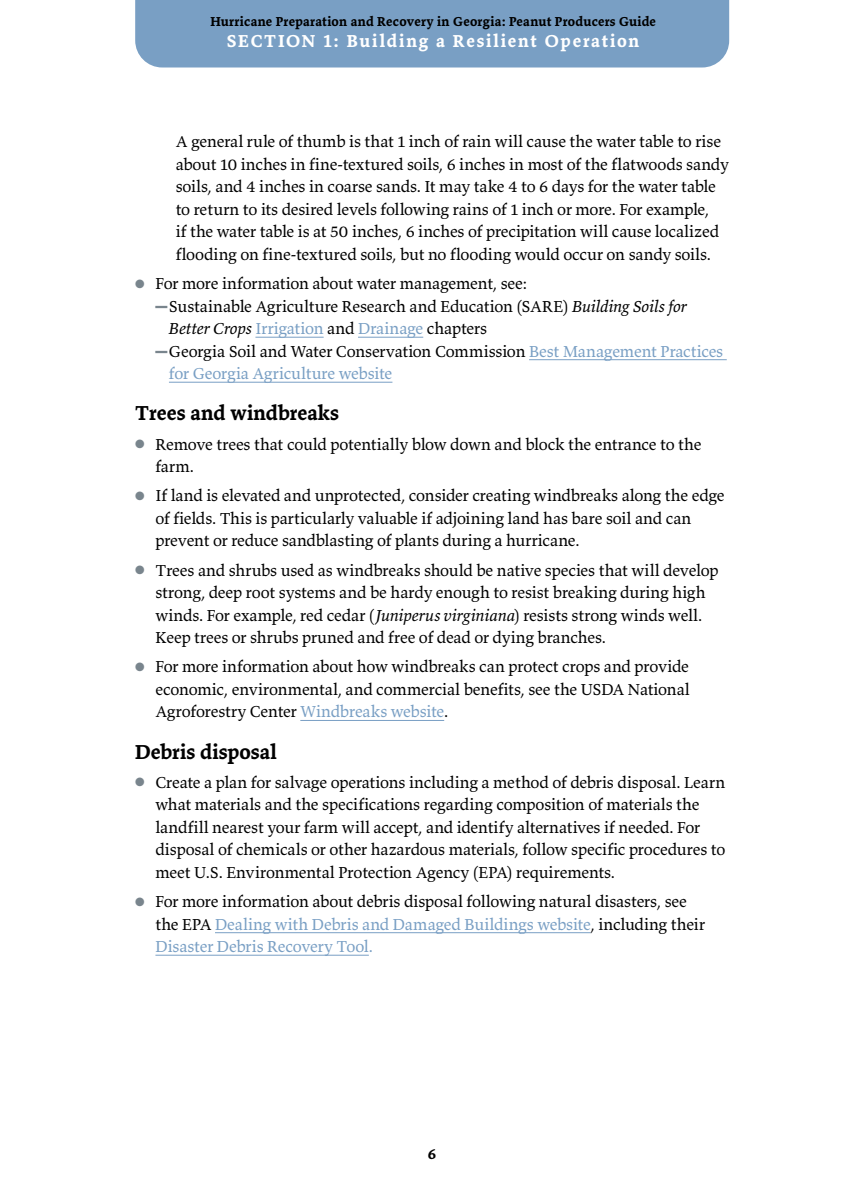
<style>
.page{position:relative;width:864px;height:1188px;background:#fff}
.page>*{position:absolute;margin:0;border:0;box-sizing:border-box;transform-origin:0 0}
.t1{font:700 21px "Valkyrie T3";color:#000}
.t2{font:700 18px "Valkyrie T3";letter-spacing:.095em;color:#fff}
.t3{font:16.5px/22.5px "Valkyrie T3";letter-spacing:-.01em;color:#000}
.t4{font:16.5px "Valkyrie T3";letter-spacing:-.01em;color:#799fc4}
.t5{font:700 15px "Valkyrie T3";color:#000}
.t6{font:700 13.5px "Valkyrie T3";letter-spacing:.02em;color:#000}
.s1{color:#79858d}
.s2{font-family:"Times New Roman";font-size:12px;color:#79858d}
.s3{font-style:italic}
.s4{font-style:italic;color:#000}
.s5{color:#000}
.s6{color:#799fc4}
</style>
<div class="page">
<div style="left:135px;top:0;width:594px;height:68px;background:#799fc4"></div>
<hr style="left:255px;top:337px;width:69px;height:1px;background:#799fc4">
<hr style="left:358px;top:337px;width:65px;height:1px;background:#799fc4">
<hr style="left:529px;top:359px;width:198px;height:1px;background:#799fc4">
<hr style="left:169px;top:382px;width:223px;height:1px;background:#799fc4">
<hr style="left:300px;top:720px;width:144px;height:1px;background:#799fc4">
<hr style="left:215px;top:932px;width:375px;height:1px;background:#799fc4">
<hr style="left:155px;top:955px;width:214px;height:1px;background:#799fc4">
<p class="t6" style="left:210px;top:13px;width:447px">Hurricane Preparation and Recovery in Georgia: Peanut Producers Guide</p>
<p class="t2" style="left:227px;top:30px;width:414px">SECTION 1: Building a Resilient Operation</p>
<p class="t3" style="left:176px;top:130px;width:555px">A general rule of thumb is that 1 inch of rain will cause the water table to rise about 10 inches in fine-textured soils, 6 inches in most of the flatwoods sandy soils, and 4 inches in coarse sands. It may take 4 to 6 days for the water table to return to its desired levels following rains of 1 inch or more. For example,<br>if the water table is at 50 inches, 6 inches of precipitation will cause localized flooding on fine-textured soils, but no flooding would occur on sandy soils.</p>
<p class="t3" style="left:135px;top:272px;width:394px"><span class="s1">●</span> For more information about water management, see:</p>
<p class="t3" style="left:155px;top:294px;width:533px"><span class="s2">▬</span>Sustainable Agriculture Research and Education (SARE) <span class="s3">Building Soils for</span></p>
<p class="t4" style="left:169px;top:318px;width:320px"><span class="s4">Better Crops</span> Irrigation <span class="s5">and</span> Drainage <span class="s5">chapters</span></p>
<p class="t3" style="left:155px;top:339px;width:569px"><span class="s2">▬</span>Georgia Soil and Water Conservation Commission <span class="s6">Best Management Practices</span></p>
<p class="t4" style="left:169px;top:363px;width:225px">for Georgia Agriculture website</p>
<p class="t1" style="left:135px;top:400px;width:205px">Trees and windbreaks</p>
<p class="t3" style="left:155px;top:432px;width:548px;text-indent:-20px"><span class="s1">●</span> Remove trees that could potentially blow down and block the entrance to the farm.</p>
<p class="t3" style="left:155px;top:484px;width:571px;text-indent:-20px"><span class="s1">●</span> If land is elevated and unprotected, consider creating windbreaks along the edge of fields. This is particularly valuable if adjoining land has bare soil and can prevent or reduce sandblasting of plants during a hurricane.</p>
<p class="t3" style="left:155px;top:558px;width:565px;text-indent:-20px"><span class="s1">●</span> Trees and shrubs used as windbreaks should be native species that will develop strong, deep root systems and be hardy enough to resist breaking during high winds. For example, red cedar (<span class="s3">Juniperus virginiana</span>) resists strong winds well.<br>Keep trees or shrubs pruned and free of dead or dying branches.</p>
<p class="t3" style="left:155px;top:655px;width:536px;text-align:justify;text-indent:-20px"><span class="s1">●</span> For more information about how windbreaks can protect crops and provide economic, environmental, and commercial benefits, see the USDA National Agroforestry Center <span class="s6">Windbreaks website</span>.</p>
<p class="t1" style="left:135px;top:738px;width:143px">Debris disposal</p>
<p class="t3" style="left:155px;top:771px;width:571px;text-indent:-20px"><span class="s1">●</span> Create a plan for salvage operations including a method of debris disposal. Learn what materials and the specifications regarding composition of materials the landfill nearest your farm will accept, and identify alternatives if needed. For disposal of chemicals or other hazardous materials, follow specific procedures to meet U.S. Environmental Protection Agency (EPA) requirements.</p>
<p class="t3" style="left:155px;top:890px;width:551px;text-indent:-20px"><span class="s1">●</span> For more information about debris disposal following natural disasters, see the EPA <span class="s6">Dealing with Debris and Damaged Buildings website</span>, including their<br><span class="s6">Disaster Debris Recovery Tool.</span></p>
<p class="t5" style="left:428px;top:1144px;width:10px">6</p>
</div>
